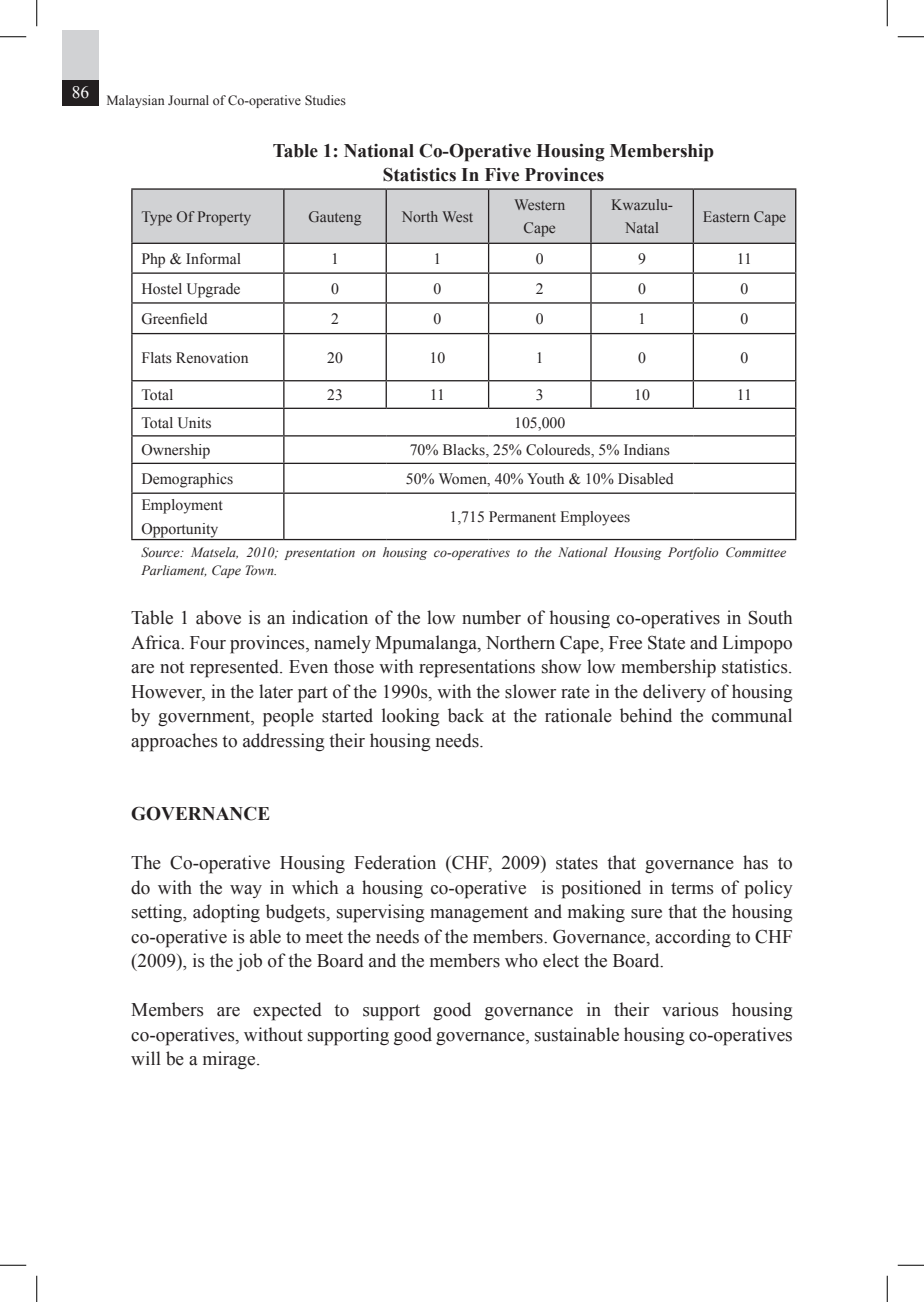
<style>
.page{position:relative;width:924px;height:1302px;background:#fff}
.page>*{position:absolute;margin:0;border:0;box-sizing:border-box;transform-origin:0 0}
.t1{font:19.25px/24.5px "Times New Roman";color:#231f20;text-align:justify}
.t2{font:700 19.25px/24.5px "Times New Roman";color:#231f20;text-align:center}
.t3{font:15.75px/23.6px "Times New Roman";color:#231f20;text-align:center}
.t4{font:italic 14px/17.5px "Times New Roman";color:#231f20}
.t5{font:14px "Times New Roman";color:#231f20}
</style>
<div class="page">
<div style="left:62px;top:31px;width:37px;height:50px;background:#d1d2d4"></div>
<div style="left:62px;top:80px;width:37px;height:26px;background:#231f20"></div>
<hr style="left:131px;top:188px;width:153px;height:2px;background:#231f20">
<hr style="left:131px;top:190px;width:2px;height:53px;background:#231f20">
<hr style="left:284px;top:188px;width:102px;height:2px;background:#231f20">
<hr style="left:386px;top:188px;width:103px;height:2px;background:#231f20">
<hr style="left:489px;top:188px;width:102px;height:2px;background:#231f20">
<hr style="left:591px;top:188px;width:102px;height:2px;background:#231f20">
<hr style="left:693px;top:188px;width:103px;height:2px;background:#231f20">
<hr style="left:131px;top:243px;width:153px;height:1px;background:#231f20">
<hr style="left:131px;top:244px;width:2px;height:28px;background:#231f20">
<hr style="left:131px;top:272px;width:153px;height:2px;background:#231f20">
<hr style="left:131px;top:274px;width:2px;height:28px;background:#231f20">
<hr style="left:131px;top:302px;width:153px;height:2px;background:#231f20">
<hr style="left:131px;top:304px;width:2px;height:29px;background:#231f20">
<svg style="left:132px;top:189px;width:664px;height:144px"></svg>
<hr style="left:131px;top:333px;width:153px;height:1px;background:#231f20">
<hr style="left:131px;top:334px;width:2px;height:46px;background:#231f20">
<hr style="left:284px;top:333px;width:102px;height:1px;background:#231f20">
<hr style="left:283px;top:334px;width:2px;height:46px;background:#231f20">
<hr style="left:386px;top:333px;width:103px;height:1px;background:#231f20">
<hr style="left:386px;top:334px;width:1px;height:46px;background:#231f20">
<hr style="left:489px;top:333px;width:102px;height:1px;background:#231f20">
<hr style="left:488px;top:334px;width:1px;height:46px;background:#231f20">
<hr style="left:591px;top:333px;width:102px;height:1px;background:#231f20">
<hr style="left:590px;top:334px;width:2px;height:46px;background:#231f20">
<hr style="left:693px;top:333px;width:103px;height:1px;background:#231f20">
<hr style="left:693px;top:334px;width:1px;height:46px;background:#231f20">
<hr style="left:795px;top:334px;width:1px;height:46px;background:#231f20">
<hr style="left:131px;top:380px;width:153px;height:1px;background:#231f20">
<hr style="left:131px;top:381px;width:2px;height:27px;background:#231f20">
<hr style="left:284px;top:380px;width:102px;height:1px;background:#231f20">
<hr style="left:283px;top:381px;width:2px;height:27px;background:#231f20">
<hr style="left:386px;top:380px;width:103px;height:1px;background:#231f20">
<svg style="left:386px;top:381px;width:1px;height:27px"></svg>
<hr style="left:489px;top:380px;width:102px;height:1px;background:#231f20">
<svg style="left:488px;top:381px;width:1px;height:27px"></svg>
<hr style="left:591px;top:380px;width:102px;height:1px;background:#231f20">
<hr style="left:590px;top:381px;width:2px;height:27px;background:#231f20">
<hr style="left:693px;top:380px;width:103px;height:1px;background:#231f20">
<svg style="left:693px;top:381px;width:1px;height:27px"></svg>
<hr style="left:131px;top:408px;width:153px;height:1px;background:#231f20">
<hr style="left:131px;top:409px;width:2px;height:26px;background:#231f20">
<hr style="left:284px;top:408px;width:102px;height:1px;background:#231f20">
<hr style="left:283px;top:409px;width:2px;height:26px;background:#231f20">
<hr style="left:386px;top:408px;width:103px;height:1px;background:#231f20">
<hr style="left:489px;top:408px;width:102px;height:1px;background:#231f20">
<hr style="left:591px;top:408px;width:102px;height:1px;background:#231f20">
<hr style="left:693px;top:408px;width:103px;height:1px;background:#231f20">
<hr style="left:131px;top:435px;width:153px;height:2px;background:#231f20">
<hr style="left:131px;top:437px;width:2px;height:26px;background:#231f20">
<hr style="left:284px;top:435px;width:102px;height:2px;background:#231f20">
<hr style="left:283px;top:437px;width:2px;height:26px;background:#231f20">
<hr style="left:386px;top:435px;width:103px;height:2px;background:#231f20">
<hr style="left:489px;top:435px;width:102px;height:2px;background:#231f20">
<hr style="left:591px;top:435px;width:102px;height:2px;background:#231f20">
<hr style="left:693px;top:435px;width:103px;height:2px;background:#231f20">
<hr style="left:131px;top:463px;width:153px;height:1px;background:#231f20">
<hr style="left:131px;top:464px;width:2px;height:29px;background:#231f20">
<hr style="left:284px;top:463px;width:102px;height:1px;background:#231f20">
<hr style="left:283px;top:464px;width:2px;height:29px;background:#231f20">
<hr style="left:386px;top:463px;width:103px;height:1px;background:#231f20">
<hr style="left:489px;top:463px;width:102px;height:1px;background:#231f20">
<hr style="left:591px;top:463px;width:102px;height:1px;background:#231f20">
<hr style="left:693px;top:463px;width:103px;height:1px;background:#231f20">
<svg style="left:795px;top:381px;width:1px;height:112px"></svg>
<hr style="left:131px;top:493px;width:153px;height:1px;background:#231f20">
<hr style="left:131px;top:494px;width:2px;height:45px;background:#231f20">
<hr style="left:284px;top:493px;width:102px;height:1px;background:#231f20">
<hr style="left:283px;top:494px;width:2px;height:45px;background:#231f20">
<hr style="left:386px;top:493px;width:103px;height:1px;background:#231f20">
<hr style="left:489px;top:493px;width:102px;height:1px;background:#231f20">
<hr style="left:591px;top:493px;width:102px;height:1px;background:#231f20">
<hr style="left:693px;top:493px;width:103px;height:1px;background:#231f20">
<hr style="left:795px;top:494px;width:1px;height:45px;background:#231f20">
<hr style="left:131px;top:539px;width:153px;height:1px;background:#231f20">
<hr style="left:284px;top:539px;width:102px;height:1px;background:#231f20">
<hr style="left:386px;top:539px;width:103px;height:1px;background:#231f20">
<hr style="left:489px;top:539px;width:102px;height:1px;background:#231f20">
<hr style="left:591px;top:539px;width:102px;height:1px;background:#231f20">
<hr style="left:693px;top:539px;width:103px;height:1px;background:#231f20">
<svg style="left:0;top:36px;width:26px;height:1px"></svg>
<svg style="left:898px;top:36px;width:26px;height:1px"></svg>
<svg style="left:0;top:1265px;width:26px;height:1px"></svg>
<svg style="left:898px;top:1265px;width:26px;height:1px"></svg>
<svg style="left:36px;top:0;width:1px;height:26px"></svg>
<svg style="left:36px;top:1276px;width:1px;height:26px"></svg>
<svg style="left:887px;top:0;width:1px;height:26px"></svg>
<svg style="left:887px;top:1276px;width:1px;height:26px"></svg>
<p class="t5" style="left:72px;top:91px;width:276px"><sup>86</sup> Malaysian Journal of Co-operative Studies</p>
<p class="t2" style="left:273px;top:138px;width:443px">Table 1: National Co-Operative Housing Membership<br>Statistics In Five Provinces</p>
<p class="t3" style="left:141px;top:204px;width:111px">Type Of Property</p>
<p class="t3" style="left:308px;top:204px;width:55px">Gauteng</p>
<p class="t3" style="left:402px;top:204px;width:73px">North West</p>
<p class="t3" style="left:514px;top:192px;width:53px">Western<br>Cape</p>
<p class="t3" style="left:611px;top:192px;width:64px">Kwazulu-<br>Natal</p>
<p class="t3" style="left:703px;top:204px;width:85px">Eastern Cape</p>
<p class="t3" style="left:141px;top:246px;width:101px">Php &amp; Informal</p>
<p class="t3" style="left:331px;top:246px;width:9px">1</p>
<p class="t3" style="left:433px;top:246px;width:9px">1</p>
<p class="t3" style="left:536px;top:246px;width:9px">0</p>
<p class="t3" style="left:638px;top:246px;width:9px">9</p>
<p class="t3" style="left:737px;top:246px;width:17px">11</p>
<p class="t3" style="left:141px;top:276px;width:101px">Hostel Upgrade</p>
<p class="t3" style="left:331px;top:276px;width:9px">0</p>
<p class="t3" style="left:433px;top:276px;width:9px">0</p>
<p class="t3" style="left:536px;top:276px;width:9px">2</p>
<p class="t3" style="left:638px;top:276px;width:9px">0</p>
<p class="t3" style="left:741px;top:276px;width:9px">0</p>
<p class="t3" style="left:141px;top:306px;width:68px">Greenfield</p>
<p class="t3" style="left:331px;top:306px;width:9px">2</p>
<p class="t3" style="left:433px;top:306px;width:9px">0</p>
<p class="t3" style="left:536px;top:306px;width:9px">0</p>
<p class="t3" style="left:638px;top:306px;width:9px">1</p>
<p class="t3" style="left:741px;top:306px;width:9px">0</p>
<p class="t3" style="left:141px;top:345px;width:109px">Flats Renovation</p>
<p class="t3" style="left:327px;top:345px;width:17px">20</p>
<p class="t3" style="left:430px;top:345px;width:17px">10</p>
<p class="t3" style="left:536px;top:345px;width:9px">1</p>
<p class="t3" style="left:638px;top:345px;width:9px">0</p>
<p class="t3" style="left:741px;top:345px;width:9px">0</p>
<p class="t3" style="left:141px;top:383px;width:34px">Total</p>
<p class="t3" style="left:327px;top:383px;width:17px">23</p>
<p class="t3" style="left:430px;top:383px;width:17px">11</p>
<p class="t3" style="left:536px;top:383px;width:9px">3</p>
<p class="t3" style="left:634px;top:383px;width:17px">10</p>
<p class="t3" style="left:737px;top:383px;width:17px">11</p>
<p class="t3" style="left:141px;top:410px;width:72px">Total Units</p>
<p class="t3" style="left:514px;top:410px;width:53px">105,000</p>
<p class="t3" style="left:141px;top:438px;width:71px">Ownership</p>
<p class="t3" style="left:410px;top:438px;width:262px">70% Blacks, 25% Coloureds, 5% Indians</p>
<p class="t3" style="left:141px;top:466px;width:93px">Demographics</p>
<p class="t3" style="left:406px;top:466px;width:269px">50% Women, 40% Youth &amp; 10% Disabled</p>
<p class="t3" style="left:141px;top:493px;width:83px;text-align:left">Employment<br>Opportunity</p>
<p class="t3" style="left:449px;top:505px;width:182px">1,715 Permanent Employees</p>
<p class="t4" style="left:141px;top:544px;width:646px">Source: Matsela, 2010; presentation on housing co-operatives to the National Housing Portfolio Committee<br>Parliament, Cape Town.</p>
<p class="t1" style="left:131px;top:605px;width:663px">Table 1 above is an indication of the low number of housing co-operatives in South Africa. Four provinces, namely Mpumalanga, Northern Cape, Free State and Limpopo are not represented. Even those with representations show low membership statistics.<br>However, in the later part of the 1990s, with the slower rate in the delivery of housing by government, people started looking back at the rationale behind the communal approaches to addressing their housing needs.</p>
<p class="t2" style="left:131px;top:801px;width:141px">GOVERNANCE</p>
<p class="t1" style="left:131px;top:850px;width:663px">The Co-operative Housing Federation (CHF, 2009) states that governance has to do with the way in which a housing co-operative is positioned in terms of policy setting, adopting budgets, supervising management and making sure that the housing co-operative is able to meet the needs of the members. Governance, according to CHF (2009), is the job of the Board and the members who elect the Board.</p>
<p class="t1" style="left:131px;top:997px;width:663px">Members are expected to support good governance in their various housing co-operatives, without supporting good governance, sustainable housing co-operatives will be a mirage.</p>
</div>
